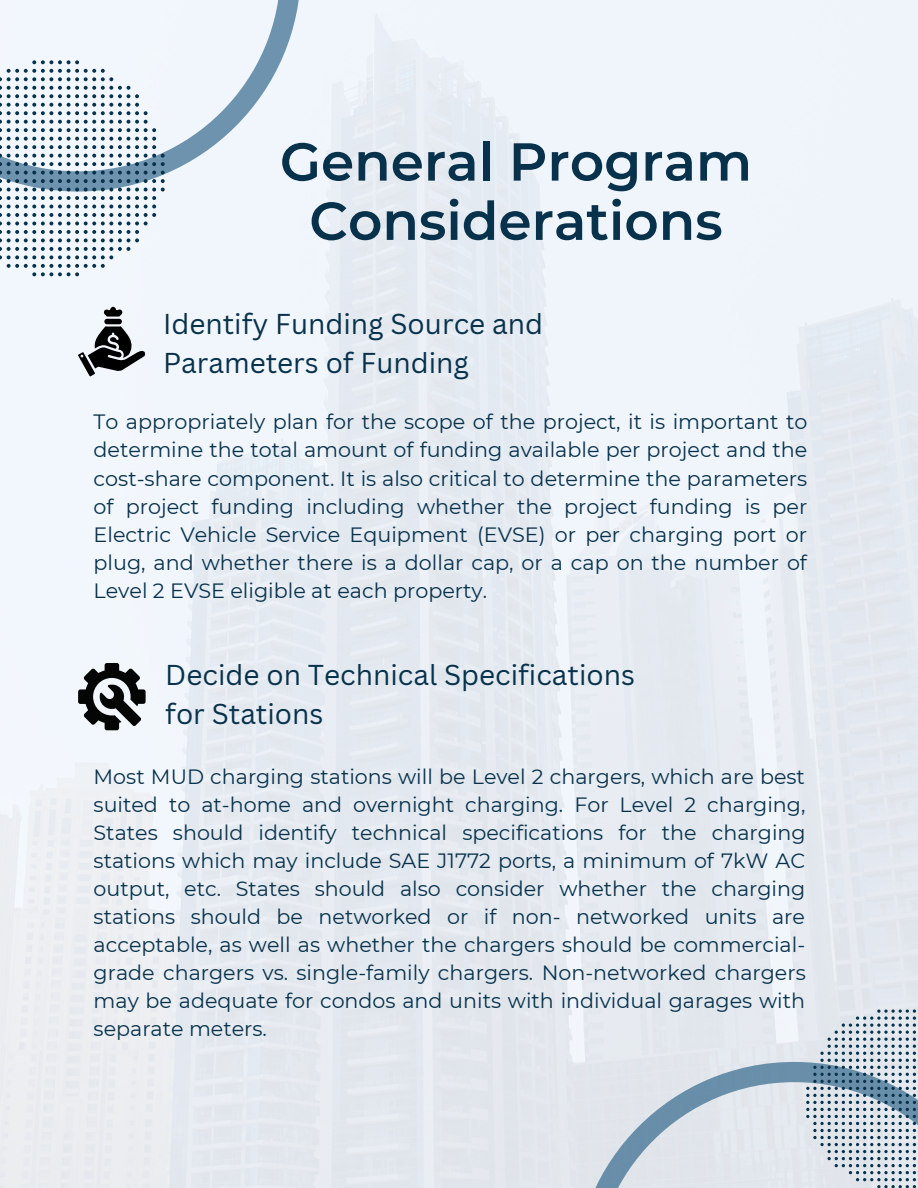
<style>
.page{position:relative;width:918px;height:1188px;background:#fff}
.page>*{position:absolute;margin:0;border:0;box-sizing:border-box;transform-origin:0 0}
.t1{font:600 53.4px/59.2px "Montserrat";color:#08324c;text-align:center}
.t2{font:27.9px/38.8px "Canva Sans";color:#08324c}
.t3{font:20.7px/28px "Montserrat";color:#08324c;text-align:justify}
</style>
<div class="page">
<svg style="left:574px;top:1009px;width:344px;height:179px;background:#cbd5de"></svg>
<svg style="left:0;top:0;width:301px;height:192px"></svg>
<svg style="left:0;top:60px;width:165px;height:216px"></svg>
<svg style="left:78px;top:307px;width:67px;height:69px"></svg>
<svg style="left:78px;top:663px;width:68px;height:67px"></svg>
<h1 class="t1" style="left:280px;top:132px;width:474px">General Program<br>Considerations</h1>
<h2 class="t2" style="left:163px;top:304px;width:381px">Identify Funding Source and<br>Parameters of Funding</h2>
<p class="t3" style="left:94px;top:408px;width:715px">To appropriately plan for the scope of the project, it is important to determine the total amount of funding available per project and the cost-share component. It is also critical to determine the parameters of project funding including whether the project funding is per Electric Vehicle Service Equipment (EVSE) or per charging port or plug, and whether there is a dollar cap, or a cap on the number of Level 2 EVSE eligible at each property.</p>
<h2 class="t2" style="left:165px;top:655px;width:471px">Decide on Technical Specifications for Stations</h2>
<p class="t3" style="left:94px;top:762px;width:714px">Most MUD charging stations will be Level 2 chargers, which are best suited to at-home and overnight charging. For Level 2 charging, States should identify technical specifications for the charging stations which may include SAE J1772 ports, a minimum of 7kW AC output, etc. States should also consider whether the charging stations should be networked or if non- networked units are acceptable, as well as whether the chargers should be commercial&shy;grade chargers vs. single-family chargers. Non-networked chargers may be adequate for condos and units with individual garages with separate meters.</p>
</div>
